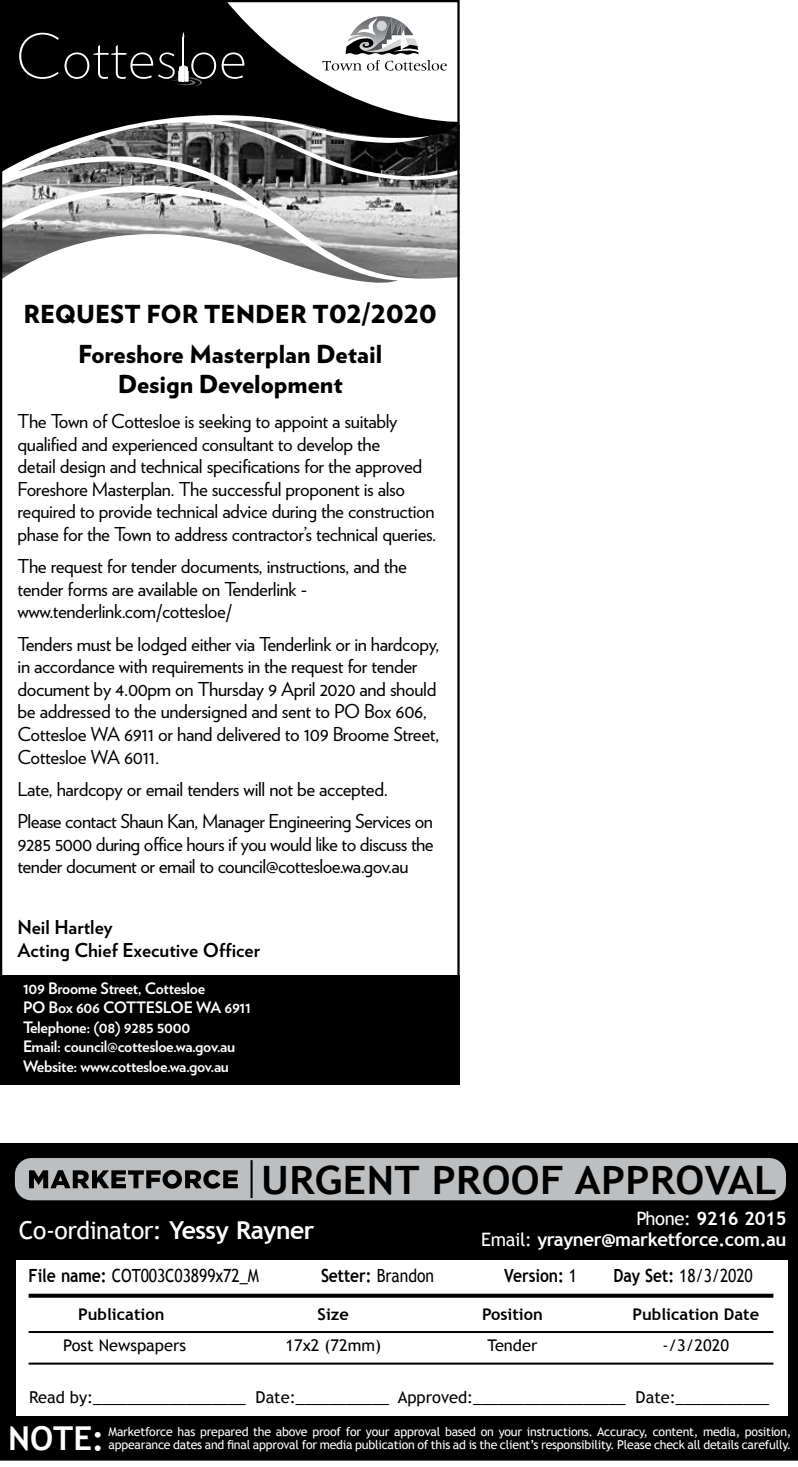
<style>
.page{position:relative;width:798px;height:1467px;background:#fff}
.page>*{position:absolute;margin:0;border:0;box-sizing:border-box;transform-origin:0 0}
.t1{font:700 39.15px "Trebuchet MS";letter-spacing:.01em;color:#000;scale:1.05 1}
.t2{font:700 32.85px "Trebuchet MS";color:#fff}
.t3{font:900 24.75px/39.8px "Verlag";color:#000;text-align:center}
.t4{font:24.75px "Trebuchet MS";letter-spacing:-.02em;color:#fff}
.t5{font:19.12px/22.5px "Verlag";letter-spacing:-.02em;color:#000}
.t6{font:700 19.12px/22.5px "Verlag";color:#000}
.t7{font:700 18.45px/20.5px "Trebuchet MS";letter-spacing:-.02em;color:#fff;text-align:right}
.t8{font:18.22px "Trebuchet MS";letter-spacing:-.005em;color:#000;scale:.87 1}
.t9{font:700 18.22px "Trebuchet MS";letter-spacing:-.005em;color:#000;scale:.87 1}
.t10{font:16.43px "Trebuchet MS";color:#000}
.t11{font:700 16.2px "Trebuchet MS";color:#000}
.t12{font:16.2px "Trebuchet MS";color:#000}
.t13{font:700 15.75px/19.6px "Verlag";letter-spacing:-.02em;color:#fff}
.t14{font:12.38px/13.3px "Trebuchet MS";letter-spacing:-.02em;color:#fff}
.s1{font-weight:700}
.s2{font-weight:400}
</style>
<div class="page">
<div style="left:0;top:1143px;width:797px;height:278px;background:#000"></div>
<div style="left:16px;top:1260px;width:771px;height:156px;background:#fff"></div>
<svg style="left:29px;top:1294px;width:744px;height:4px;background:#101010"></svg>
<hr style="left:29px;top:1331px;width:744px;height:2px;background:#000">
<hr style="left:29px;top:1363px;width:744px;height:2px;background:#000">
<div style="left:14px;top:1157px;width:772px;height:44px;background:#bcbec0;border-radius:17px"></div>
<div style="left:13px;top:1156px;width:774px;height:46px;border:2px solid #000;border-radius:17px"></div>
<div style="left:0;top:1421px;width:797px;height:40px;background:#000"></div>
<svg style="left:29px;top:1170px;width:209px;height:19px"></svg>
<hr style="left:250px;top:1160px;width:2px;height:38px;background:#000">
<img style="left:3px;top:172px;width:453px;height:111px">
<svg style="left:3px;top:1px;width:457px;height:171px;fill:#050505"></svg>
<svg style="left:322px;top:16px;width:124px;height:55px"></svg>
<svg style="left:19px;top:33px;width:225px;height:54px;background:#181818"></svg>
<div style="left:0;top:975px;width:459px;height:109px;background:#000"></div>
<p class="t3" style="left:23px;top:293px;width:415px">REQUEST FOR TENDER T02/2020<br>Foreshore Masterplan Detail</p>
<p class="t3" style="left:118px;top:362px;width:226px">Design Development</p>
<p class="t5" style="left:18px;top:409px;width:420px">The Town of Cottesloe is seeking to appoint a suitably qualified and experienced consultant to develop the<br>detail design and technical specifications for the approved Foreshore Masterplan. The successful proponent is also required to provide technical advice during the construction phase for the Town to address contractor’s technical queries.</p>
<p class="t5" style="left:18px;top:554px;width:390px">The request for tender documents, instructions, and the tender forms are available on Tenderlink - www.tenderlink.com/cottesloe/</p>
<p class="t5" style="left:18px;top:631px;width:423px">Tenders must be lodged either via Tenderlink or in hardcopy, in accordance with requirements in the request for tender document by 4.00pm on Thursday 9 April 2020 and should be addressed to the undersigned and sent to PO Box 606, Cottesloe WA 6911 or hand delivered to 109 Broome Street, Cottesloe WA 6011.</p>
<p class="t5" style="left:18px;top:772px;width:417px;line-height:32.2px">Late, hardcopy or email tenders will not be accepted.<br>Please contact Shaun Kan, Manager Engineering Services on</p>
<p class="t5" style="left:18px;top:831px;width:417px">9285 5000 during office hours if you would like to discuss the tender document or email to council@cottesloe.wa.gov.au</p>
<p class="t6" style="left:18px;top:915px;width:244px">Neil Hartley<br>Acting Chief Executive Officer</p>
<p class="t13" style="left:23px;top:977px;width:229px">109 Broome Street, Cottesloe<br>PO Box 606 COTTESLOE WA 6911<br>Telephone: (08) 9285 5000<br>Email: council@cottesloe.wa.gov.au<br>Website: www.cottesloe.wa.gov.au</p>
<h1 class="t1" style="left:261px;top:1155px;width:492px">URGENT PROOF APPROVAL</h1>
<p class="t4" style="left:19px;top:1216px;width:297px">Co-ordinator: <span class="s1">Yessy Rayner</span></p>
<p class="t7" style="left:481px;top:1209px;width:306px"><span class="s2">Phone:</span> 9216 2015<br><span class="s2">Email:</span> yrayner@marketforce.com.au</p>
<p class="t8" style="left:29px;top:1265px;width:266px"><span class="s1">File name:</span> COT003C03899x72_M</p>
<p class="t9" style="left:321px;top:1264px;width:131px">Setter: <span class="s2">Brandon</span></p>
<p class="t9" style="left:504px;top:1264px;width:85px">Version: <span class="s2">1</span></p>
<p class="t8" style="left:613px;top:1265px;width:162px"><span class="s1">Day Set:</span> 18/3/2020</p>
<p class="t11" style="left:78px;top:1304px;width:88px">Publication</p>
<p class="t11" style="left:317px;top:1304px;width:33px">Size</p>
<p class="t11" style="left:482px;top:1304px;width:62px">Position</p>
<p class="t11" style="left:632px;top:1304px;width:128px">Publication Date</p>
<p class="t12" style="left:63px;top:1336px;width:124px">Post Newspapers</p>
<p class="t12" style="left:285px;top:1336px;width:97px">17x2 (72mm)</p>
<p class="t12" style="left:487px;top:1336px;width:52px">Tender</p>
<p class="t12" style="left:662px;top:1336px;width:68px">-/3/2020</p>
<p class="t10" style="left:29px;top:1387px;width:741px">Read by:__________________ Date:___________ Approved:__________________ Date:___________</p>
<p class="t14" style="left:108px;top:1425px;width:684px">Marketforce has prepared the above proof for your approval based on your instructions. Accuracy, content, media, position, appearance dates and final approval for media publication of this ad is the client’s responsibility. Please check all details carefully.</p>
<h2 class="t2" style="left:8px;top:1418px;width:98px">NOTE:</h2>
</div>
